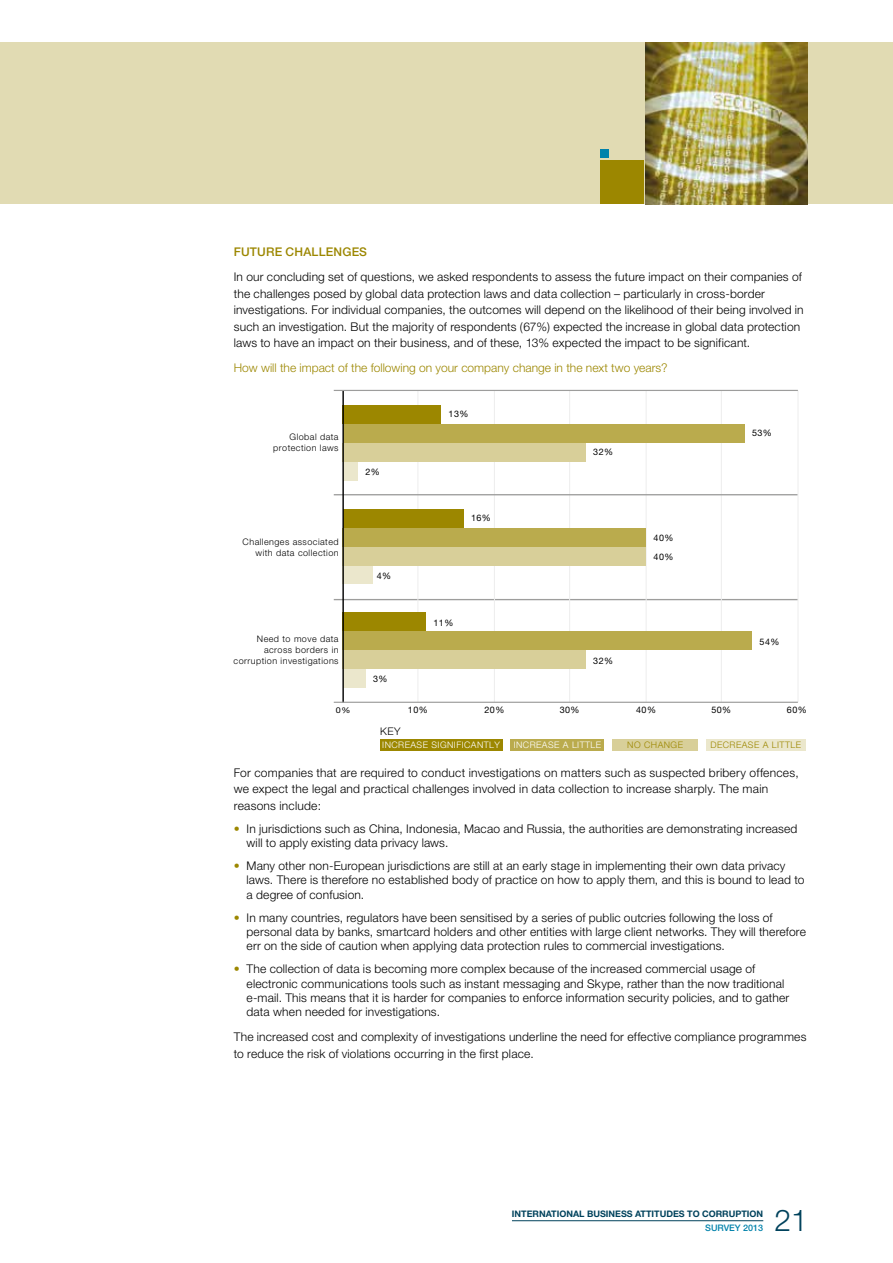
<style>
.page{position:relative;width:893px;height:1263px;background:#fff}
.page>*{position:absolute;margin:0;border:0;box-sizing:border-box;transform-origin:0 0}
.t1{font:300 30px "Helvetica Neue";color:#00425c}
.t2{font:300 12px/14.4px "Helvetica Neue";letter-spacing:.015em;color:#000}
.t3{font:300 12px "Helvetica Neue";color:#9c8700}
.t4{font:500 12px "Helvetica Neue";letter-spacing:.02em;color:#9c8700}
.t5{font:300 10.5px "Helvetica Neue";color:#000}
.t6{font:300 9px/10.8px "Helvetica Neue";letter-spacing:.05em;color:#000;text-align:right}
.t7{font:9px/19.5px "Helvetica Neue";letter-spacing:.05em;color:#000}
.t8{font:700 9px "Helvetica Neue";color:#00425c}
.t9{font:300 9px "Helvetica Neue";letter-spacing:.05em;color:#fff}
.t10{font:300 9px "Helvetica Neue";letter-spacing:.05em;color:#9c8700}
.t11{font:500 9px "Helvetica Neue";color:#0082ab}
.t12{font:8.1px "Helvetica Neue";color:#000;scale:1.12 1}
.s1{font-weight:400;color:#9c8700}
</style>
<div class="page">
<div style="left:0;top:43px;width:893px;height:161px;background:#e1dbb3"></div>
<hr style="left:512px;top:1220px;width:251px;height:1px;background:#00425c">
<hr style="left:334px;top:599px;width:464px;height:1px;background:#9d9d9c">
<hr style="left:721px;top:390px;width:1px;height:312px;background:#ededed">
<hr style="left:646px;top:390px;width:1px;height:312px;background:#ededed">
<hr style="left:569px;top:390px;width:1px;height:312px;background:#ededed">
<hr style="left:494px;top:390px;width:1px;height:312px;background:#ededed">
<hr style="left:417px;top:390px;width:1px;height:312px;background:#ededed">
<hr style="left:334px;top:494px;width:464px;height:1px;background:#9d9d9c">
<hr style="left:797px;top:390px;width:1px;height:312px;background:#ededed">
<div style="left:343px;top:462px;width:14px;height:19px;background:#ebe7cc"></div>
<div style="left:343px;top:565px;width:30px;height:19px;background:#ebe7cc"></div>
<div style="left:343px;top:669px;width:23px;height:19px;background:#ebe7cc"></div>
<div style="left:343px;top:443px;width:243px;height:19px;background:#d8cf99"></div>
<div style="left:343px;top:546px;width:303px;height:19px;background:#d8cf99"></div>
<div style="left:343px;top:650px;width:243px;height:19px;background:#d8cf99"></div>
<div style="left:343px;top:424px;width:401px;height:19px;background:#baab4d"></div>
<div style="left:343px;top:528px;width:303px;height:18px;background:#baab4d"></div>
<div style="left:343px;top:631px;width:409px;height:19px;background:#baab4d"></div>
<div style="left:343px;top:405px;width:98px;height:19px;background:#9c8700"></div>
<div style="left:343px;top:509px;width:121px;height:19px;background:#9c8700"></div>
<div style="left:343px;top:612px;width:83px;height:19px;background:#9c8700"></div>
<div style="left:380px;top:739px;width:123px;height:12px;background:#9c8700"></div>
<div style="left:511px;top:739px;width:93px;height:12px;background:#baab4d"></div>
<div style="left:612px;top:739px;width:86px;height:12px;background:#d8cf99"></div>
<div style="left:706px;top:739px;width:100px;height:12px;background:#ebe7cc"></div>
<hr style="left:342px;top:390px;width:2px;height:313px;background:#000">
<hr style="left:334px;top:390px;width:464px;height:1px;background:#9d9d9c">
<hr style="left:334px;top:702px;width:464px;height:1px;background:#9d9d9c">
<div style="left:600px;top:160px;width:44px;height:44px;background:#9c8700"></div>
<div style="left:600px;top:149px;width:8px;height:9px;background:#0082ab"></div>
<img style="left:646px;top:43px;width:161px;height:161px">
<p class="t4" style="left:234px;top:245px;width:133px">FUTURE CHALLENGES</p>
<p class="t2" style="left:234px;top:268px;width:571px;line-height:16.5px">In our concluding set of questions, we asked respondents to assess the future impact on their companies of the challenges posed by global data protection laws and data collection – particularly in cross-border investigations. For individual companies, the outcomes will depend on the likelihood of their being involved in such an investigation. But the majority of respondents (67%) expected the increase in global data protection laws to have an impact on their business, and of these, 13% expected the impact to be significant.</p>
<p class="t3" style="left:234px;top:360px;width:435px">How will the impact of the following on your company change in the next two years?</p>
<p class="t7" style="left:449px;top:404px;width:21px">13%</p>
<p class="t6" style="left:273px;top:431px;width:67px">Global data protection laws</p>
<p class="t7" style="left:593px;top:442px;width:21px">32%</p>
<p class="t7" style="left:752px;top:423px;width:21px">53%</p>
<p class="t7" style="left:366px;top:462px;width:16px">2%</p>
<p class="t7" style="left:471px;top:508px;width:21px">16%</p>
<p class="t6" style="left:243px;top:536px;width:98px">Challenges associated with data collection</p>
<p class="t7" style="left:654px;top:527px;width:21px">40%<br>40%</p>
<p class="t7" style="left:377px;top:566px;width:16px">4%</p>
<p class="t7" style="left:433px;top:613px;width:21px">11%</p>
<p class="t6" style="left:234px;top:634px;width:106px">Need to move data across borders in corruption investigations</p>
<p class="t7" style="left:593px;top:651px;width:21px">32%</p>
<p class="t7" style="left:759px;top:632px;width:21px">54%</p>
<p class="t7" style="left:373px;top:669px;width:16px">3%</p>
<p class="t12" style="left:336px;top:706px;width:14px">0%</p>
<p class="t7" style="left:408px;top:700px;width:21px">10%</p>
<p class="t7" style="left:484px;top:700px;width:21px">20%</p>
<p class="t7" style="left:560px;top:700px;width:21px">30%</p>
<p class="t7" style="left:636px;top:700px;width:21px">40%</p>
<p class="t7" style="left:711px;top:700px;width:21px">50%</p>
<p class="t7" style="left:787px;top:700px;width:21px">60%</p>
<p class="t5" style="left:380px;top:724px;width:22px">KEY</p>
<p class="t9" style="left:382px;top:740px;width:119px">INCREASE SIGNIFICANTLY</p>
<p class="t9" style="left:514px;top:740px;width:89px">INCREASE A LITTLE</p>
<p class="t10" style="left:627px;top:740px;width:57px">NO CHANGE</p>
<p class="t10" style="left:710px;top:740px;width:92px">DECREASE A LITTLE</p>
<p class="t2" style="left:234px;top:764px;width:566px;line-height:16.5px">For companies that are required to conduct investigations on matters such as suspected bribery offences, we expect the legal and practical challenges involved in data collection to increase sharply. The main reasons include:</p>
<p class="t2" style="left:247px;top:821px;width:552px;text-indent:-13px"><span class="s1">•</span> In jurisdictions such as China, Indonesia, Macao and Russia, the authorities are demonstrating increased will to apply existing data privacy laws.</p>
<p class="t2" style="left:247px;top:858px;width:559px;text-indent:-13px"><span class="s1">•</span> Many other non-European jurisdictions are still at an early stage in implementing their own data privacy laws. There is therefore no established body of practice on how to apply them, and this is bound to lead to a degree of confusion.</p>
<p class="t2" style="left:247px;top:910px;width:561px;text-indent:-13px"><span class="s1">•</span> In many countries, regulators have been sensitised by a series of public outcries following the loss of personal data by banks, smartcard holders and other entities with large client networks. They will therefore err on the side of caution when applying data protection rules to commercial investigations.</p>
<p class="t2" style="left:247px;top:961px;width:544px;text-indent:-13px"><span class="s1">•</span> The collection of data is becoming more complex because of the increased commercial usage of electronic communications tools such as instant messaging and Skype, rather than the now traditional e-mail. This means that it is harder for companies to enforce information security policies, and to gather data when needed for investigations.</p>
<p class="t2" style="left:234px;top:1029px;width:574px;line-height:16.5px">The increased cost and complexity of investigations underline the need for effective compliance programmes to reduce the risk of violations occurring in the first place.</p>
<p class="t8" style="left:512px;top:1208px;width:253px">INTERNATIONAL BUSINESS ATTITUDES TO CORRUPTION</p>
<p class="t11" style="left:705px;top:1223px;width:60px">SURVEY 2013</p>
<h1 class="t1" style="left:775px;top:1202px;width:35px">21</h1>
</div>
